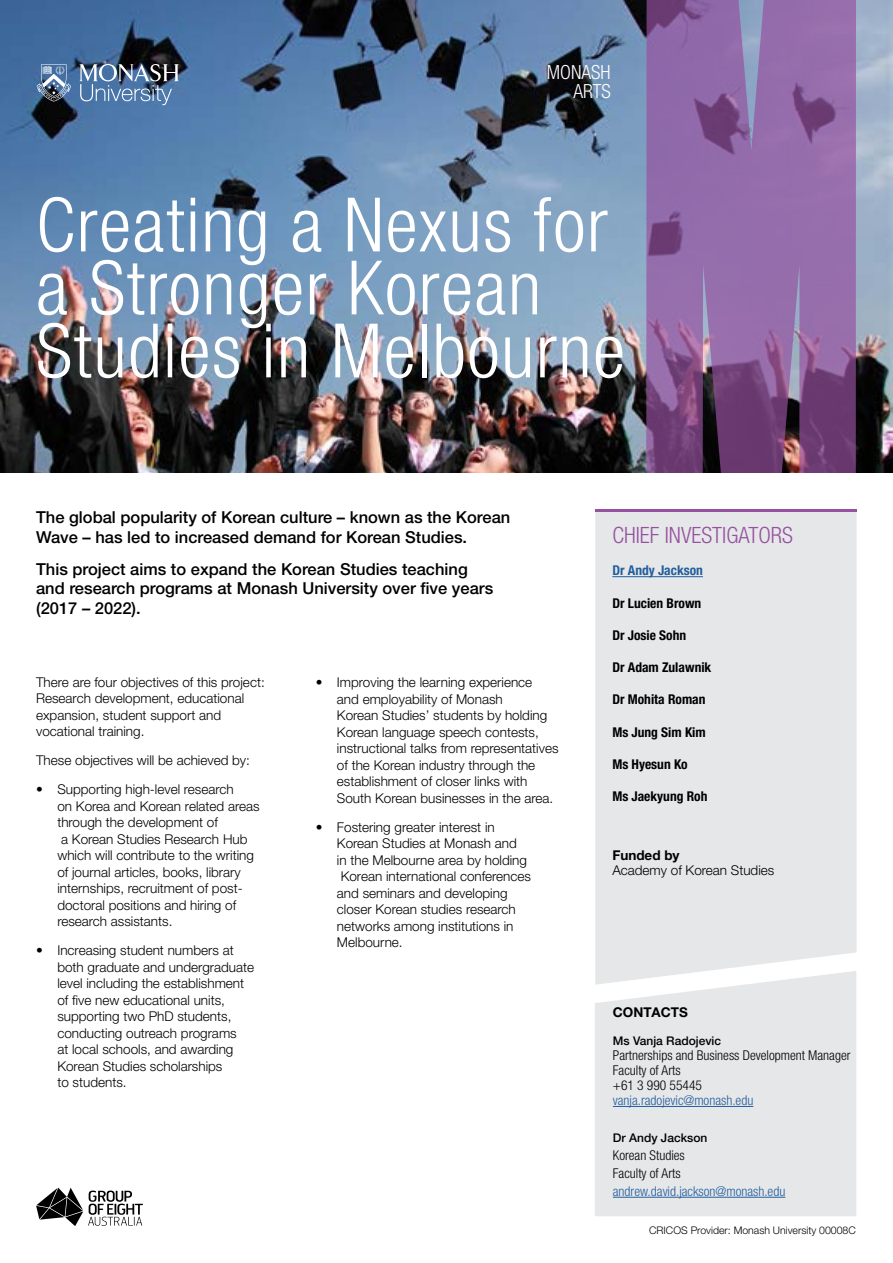
<style>
.page{position:relative;width:893px;height:1263px;background:#fff}
.page>*{position:absolute;margin:0;border:0;box-sizing:border-box;transform-origin:0 0}
.t1{font:300 condensed 75.15px/63px "Helvetica Neue LT Pro";letter-spacing:.02em;color:#fff}
.t2{font:300 condensed 22.5px "Helvetica Neue LT Pro";color:#9651a0}
.t3{font:300 condensed 19.5px/18.9px "Helvetica Neue LT Pro";color:#fff;text-align:right}
.t4{font:500 16.5px/19.5px "Helvetica Neue LT Pro";color:#000}
.t5{font:300 13.5px/16.5px "Helvetica Neue LT Pro";color:#000}
.t6{font:300 condensed 13.5px/15px "Helvetica Neue LT Pro";color:#000}
.t7{font:700 condensed 13.5px "Helvetica Neue LT Pro";color:#000}
.t8{font:300 condensed 13.5px "Helvetica Neue LT Pro";color:#215e9e}
.t9{font:700 13.5px "Helvetica Neue LT Pro";color:#000}
.t10{font:700 condensed 13.5px "Helvetica Neue LT Pro";color:#215e9e}
.t11{font:500 12px "Helvetica Neue LT Pro";color:#000}
.t12{font:300 10.5px "Helvetica Neue LT Pro";color:#000}
</style>
<div class="page">
<img style="left:0;top:0;width:893px;height:473px">
<svg style="left:646px;top:0;width:210px;height:473px;background:#89619b"></svg>
<div style="left:595px;top:512px;width:262px;height:459px;background:#e6e7e8"></div>
<hr style="left:595px;top:510px;width:262px;height:2px;background:#9651a0">
<div style="left:595px;top:971px;width:261px;height:245px;background:#e6e7e8"></div>
<hr style="left:612px;top:576px;width:91px;height:1px;background:#215e9e">
<hr style="left:613px;top:1106px;width:140px;height:1px;background:#215e9e">
<hr style="left:613px;top:1197px;width:172px;height:1px;background:#215e9e">
<svg style="left:36px;top:1188px;width:107px;height:38px"></svg>
<svg style="left:79px;top:64px;width:100px;height:41px;background:#637e9f"></svg>
<svg style="left:37px;top:64px;width:34px;height:38px"></svg>
<h3 class="t3" style="left:547px;top:63px;width:65px">MONASH<br>ARTS</h3>
<h1 class="t1" style="left:36px;top:193px;width:590px">Creating a Nexus for a Stronger Korean<br>Studies in Melbourne</h1>
<p class="t4" style="left:36px;top:507px;width:476px">The global popularity of Korean culture – known as the Korean<br>Wave – has led to increased demand for Korean Studies.</p>
<p class="t4" style="left:36px;top:559px;width:459px">This project aims to expand the Korean Studies teaching and research programs at Monash University over five years (2017 – 2022).</p>
<p class="t5" style="left:36px;top:674px;width:230px">There are four objectives of this project:<br>Research development, educational expansion, student support and vocational training.</p>
<p class="t5" style="left:36px;top:751px;width:215px">These objectives will be achieved by:</p>
<p class="t5" style="left:57px;top:781px;width:204px;text-indent:-21px">• Supporting high-level research<br>on Korea and Korean related areas through the development of<br>a Korean Studies Research Hub which will contribute to the writing of journal articles, books, library internships, recruitment of post&shy;doctoral positions and hiring of research assistants.</p>
<p class="t5" style="left:57px;top:942px;width:198px;text-indent:-21px">• Increasing student numbers at both graduate and undergraduate level including the establishment of five new educational units, supporting two PhD students, conducting outreach programs<br>at local schools, and awarding<br>Korean Studies scholarships<br>to students.</p>
<p class="t5" style="left:337px;top:674px;width:223px;text-indent:-21px">• Improving the learning experience<br>and employability of Monash<br>Korean Studies’ students by holding Korean language speech contests, instructional talks from representatives of the Korean industry through the establishment of closer links with South Korean businesses in the area.</p>
<p class="t5" style="left:337px;top:818px;width:196px;text-indent:-21px">• Fostering greater interest in<br>Korean Studies at Monash and<br>in the Melbourne area by holding<br>Korean international conferences and seminars and developing closer Korean studies research networks among institutions in<br>Melbourne.</p>
<h2 class="t2" style="left:612px;top:522px;width:182px">CHIEF INVESTIGATORS</h2>
<p class="t10" style="left:612px;top:562px;width:92px">Dr Andy Jackson</p>
<p class="t7" style="left:612px;top:595px;width:90px">Dr Lucien Brown</p>
<p class="t7" style="left:612px;top:627px;width:75px">Dr Josie Sohn</p>
<p class="t7" style="left:612px;top:659px;width:101px">Dr Adam Zulawnik</p>
<p class="t7" style="left:612px;top:691px;width:95px">Dr Mohita Roman</p>
<p class="t7" style="left:612px;top:724px;width:95px">Ms Jung Sim Kim</p>
<p class="t7" style="left:612px;top:756px;width:77px">Ms Hyesun Ko</p>
<p class="t7" style="left:612px;top:788px;width:97px">Ms Jaekyung Roh</p>
<p class="t9" style="left:612px;top:846px;width:69px">Funded by</p>
<p class="t5" style="left:612px;top:861px;width:164px">Academy of Korean Studies</p>
<p class="t9" style="left:613px;top:1004px;width:77px">CONTACTS</p>
<p class="t11" style="left:613px;top:1034px;width:110px">Ms Vanja Radojevic</p>
<p class="t6" style="left:613px;top:1048px;width:239px">Partnerships and Business Development Manager<br>Faculty of Arts<br>+61 3 990 55445</p>
<p class="t8" style="left:613px;top:1092px;width:142px">vanja.radojevic@monash.edu</p>
<p class="t11" style="left:613px;top:1130px;width:96px">Dr Andy Jackson</p>
<p class="t6" style="left:613px;top:1146px;width:73px;line-height:18px">Korean Studies<br>Faculty of Arts</p>
<p class="t8" style="left:613px;top:1183px;width:174px">andrew.david.jackson@monash.edu</p>
<p class="t12" style="left:649px;top:1224px;width:208px">CRICOS Provider: Monash University 00008C</p>
</div>
